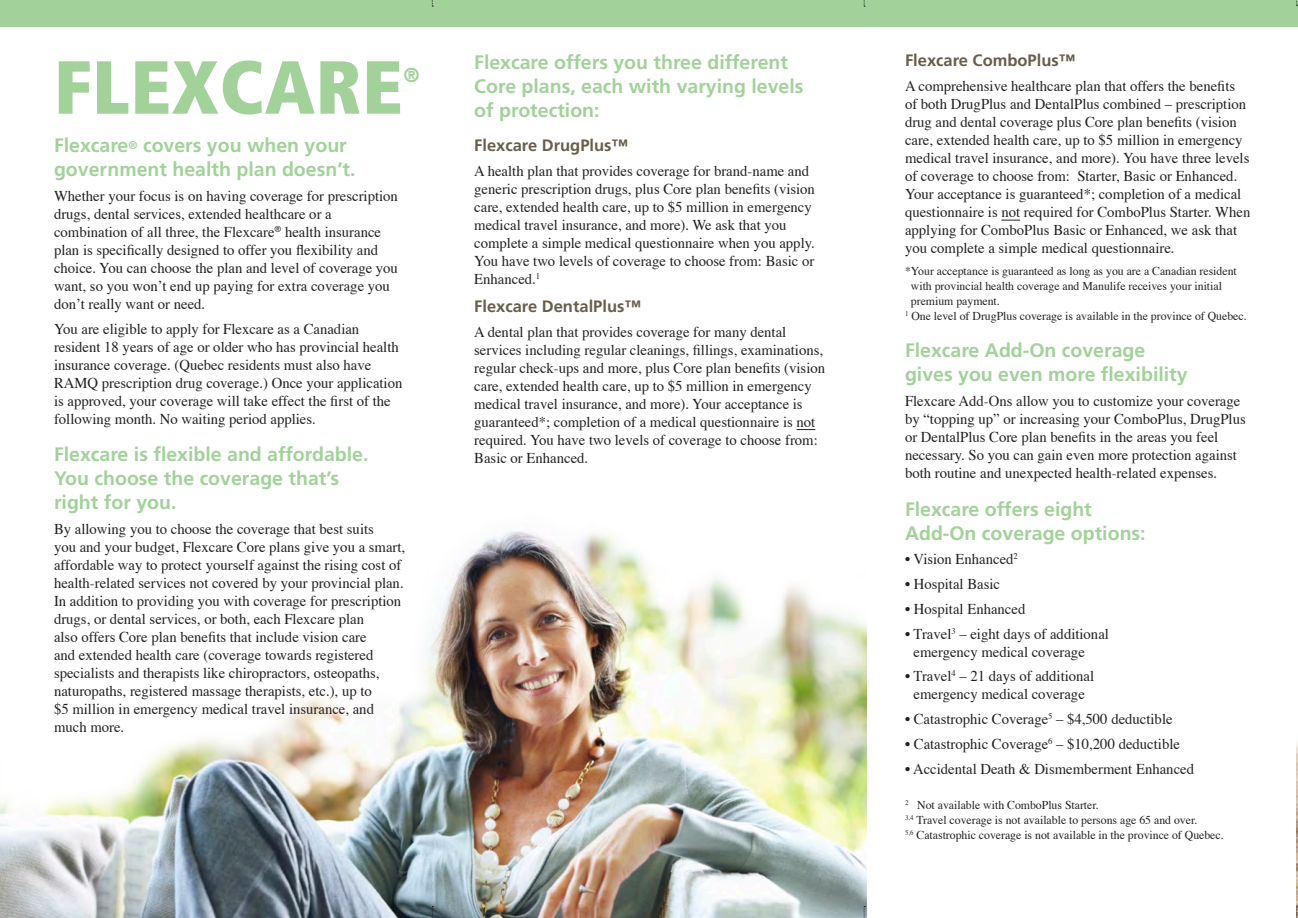
<style>
.page{position:relative;width:1298px;height:918px;background:#fff}
.page>*{position:absolute;margin:0;border:0;box-sizing:border-box;transform-origin:0 0}
.t1{font:900 condensed 75px "Frutiger";letter-spacing:.01em;color:#a2d29a}
.t2{font:900 condensed 20.25px "Frutiger";color:#a2d29a}
.SUBHEAD{font:700 19.5px/24px "Frutiger";color:#a2d29a}
.sub-subHEADING{font:700 16.5px "Frutiger";color:#685d49}
.BODY_copy{font:15px/18px "Times";color:#231f20}
.BODY_copy-2{font:12px/15px "Times";color:#231f20}
</style>
<div class="page">
<img style="left:0;top:531px;width:866px;height:387px">
<img style="left:1296px;top:743px;width:1px;height:163px">
<div style="left:0;top:0;width:1297px;height:27px;background:#a2d29a"></div>
<svg style="left:1001px;top:220px;width:19px;height:1px"></svg>
<svg style="left:796px;top:429px;width:19px;height:1px"></svg>
<svg style="left:432px;top:906px;width:1px;height:12px"></svg>
<svg style="left:863px;top:0;width:2px;height:7px"></svg>
<svg style="left:863px;top:906px;width:2px;height:12px"></svg>
<svg style="left:1296px;top:906px;width:1px;height:12px"></svg>
<p class="t1" style="left:54px;top:42px;width:350px">FLEXCARE</p>
<p class="t2" style="left:403px;top:62px;width:18px">®</p>
<p class="SUBHEAD" style="left:54px;top:134px;width:303px">Flexcare<sup>®</sup> covers you when your government health plan doesn’t.</p>
<p class="BODY_copy" style="left:54px;top:188px;width:345px">Whether your focus is on having coverage for prescription drugs, dental services, extended healthcare or a combination of all three, the Flexcare<sup>®</sup> health insurance plan is specifically designed to offer you flexibility and choice. You can choose the plan and level of coverage you want, so you won’t end up paying for extra coverage you don’t really want or need.</p>
<p class="BODY_copy" style="left:54px;top:321px;width:350px">You are eligible to apply for Flexcare as a Canadian resident 18 years of age or older who has provincial health insurance coverage. (Quebec residents must also have RAMQ prescription drug coverage.) Once your application is approved, your coverage will take effect the first of the following month. No waiting period applies.</p>
<p class="SUBHEAD" style="left:54px;top:443px;width:316px">Flexcare is flexible and affordable.<br>You choose the coverage that’s right for you.</p>
<p class="BODY_copy" style="left:54px;top:521px;width:353px">By allowing you to choose the coverage that best suits<br>you and your budget, Flexcare Core plans give you a smart, affordable way to protect yourself against the rising cost of health-related services not covered by your provincial plan.<br>In addition to providing you with coverage for prescription drugs, or dental services, or both, each Flexcare plan<br>also offers Core plan benefits that include vision care<br>and extended health care (coverage towards registered specialists and therapists like chiropractors, osteopaths, naturopaths, registered massage therapists, etc.), up to<br>$5 million in emergency medical travel insurance, and much more.</p>
<p class="SUBHEAD" style="left:474px;top:50px;width:331px">Flexcare offers you three different<br>Core plans, each with varying levels of protection:</p>
<p class="sub-subHEADING" style="left:474px;top:136px;width:155px">Flexcare DrugPlus™</p>
<p class="BODY_copy" style="left:474px;top:163px;width:342px">A health plan that provides coverage for brand-name and generic prescription drugs, plus Core plan benefits (vision care, extended health care, up to $5 million in emergency medical travel insurance, and more). We ask that you complete a simple medical questionnaire when you apply.<br>You have two levels of coverage to choose from: Basic or Enhanced.<sup>1</sup></p>
<p class="sub-subHEADING" style="left:474px;top:296px;width:168px">Flexcare DentalPlus™</p>
<p class="BODY_copy" style="left:474px;top:323px;width:352px">A dental plan that provides coverage for many dental services including regular cleanings, fillings, examinations, regular check-ups and more, plus Core plan benefits (vision care, extended health care, up to $5 million in emergency medical travel insurance, and more). Your acceptance is guaranteed*; completion of a medical questionnaire is not required. You have two levels of coverage to choose from:<br>Basic or Enhanced.</p>
<p class="sub-subHEADING" style="left:904px;top:51px;width:172px">Flexcare ComboPlus™</p>
<p class="BODY_copy" style="left:904px;top:78px;width:347px">A comprehensive healthcare plan that offers the benefits of both DrugPlus and DentalPlus combined – prescription drug and dental coverage plus Core plan benefits (vision care, extended health care, up to $5 million in emergency medical travel insurance, and more). You have three levels of coverage to choose from: Starter, Basic or Enhanced.<br>Your acceptance is guaranteed*; completion of a medical questionnaire is not required for ComboPlus Starter. When applying for ComboPlus Basic or Enhanced, we ask that you complete a simple medical questionnaire.</p>
<p class="BODY_copy-2" style="left:910px;top:264px;width:327px;text-indent:-6px">*Your acceptance is guaranteed as long as you are a Canadian resident with provincial health coverage and Manulife receives your initial premium payment.</p>
<p class="BODY_copy-2" style="left:904px;top:309px;width:343px"><sup>1</sup> One level of DrugPlus coverage is available in the province of Quebec.</p>
<p class="SUBHEAD" style="left:904px;top:339px;width:284px">Flexcare Add-On coverage gives you even more flexibility</p>
<p class="BODY_copy" style="left:904px;top:393px;width:342px">Flexcare Add-Ons allow you to customize your coverage by “topping up” or increasing your ComboPlus, DrugPlus or DentalPlus Core plan benefits in the areas you feel necessary. So you can gain even more protection against both routine and unexpected health-related expenses.</p>
<p class="SUBHEAD" style="left:904px;top:497px;width:242px">Flexcare offers eight<br>Add-On coverage options:</p>
<p class="BODY_copy" style="left:904px;top:551px;width:114px">• Vision Enhanced<sup>2</sup></p>
<p class="BODY_copy" style="left:904px;top:576px;width:96px">• Hospital Basic</p>
<p class="BODY_copy" style="left:904px;top:601px;width:122px">• Hospital Enhanced</p>
<p class="BODY_copy" style="left:913px;top:625px;width:197px;text-indent:-9px">• Travel<sup>3</sup> – eight days of additional emergency medical coverage</p>
<p class="BODY_copy" style="left:904px;top:668px;width:191px;text-align:center">• Travel<sup>4</sup> – 21 days of additional emergency medical coverage</p>
<p class="BODY_copy" style="left:904px;top:711px;width:269px">• Catastrophic Coverage<sup>5</sup> – $4,500 deductible</p>
<p class="BODY_copy" style="left:905px;top:736px;width:276px">• Catastrophic Coverage<sup>6</sup> – $10,200 deductible</p>
<p class="BODY_copy" style="left:905px;top:760px;width:290px">• Accidental Death &amp; Dismemberment Enhanced</p>
<p class="BODY_copy-2" style="left:904px;top:798px;width:195px"><sup>2</sup> Not available with ComboPlus Starter.</p>
<p class="BODY_copy-2" style="left:904px;top:813px;width:294px"><sup>3,4</sup> Travel coverage is not available to persons age 65 and over.</p>
<p class="BODY_copy-2" style="left:904px;top:828px;width:320px"><sup>5,6</sup> Catastrophic coverage is not available in the province of Quebec.</p>
</div>
